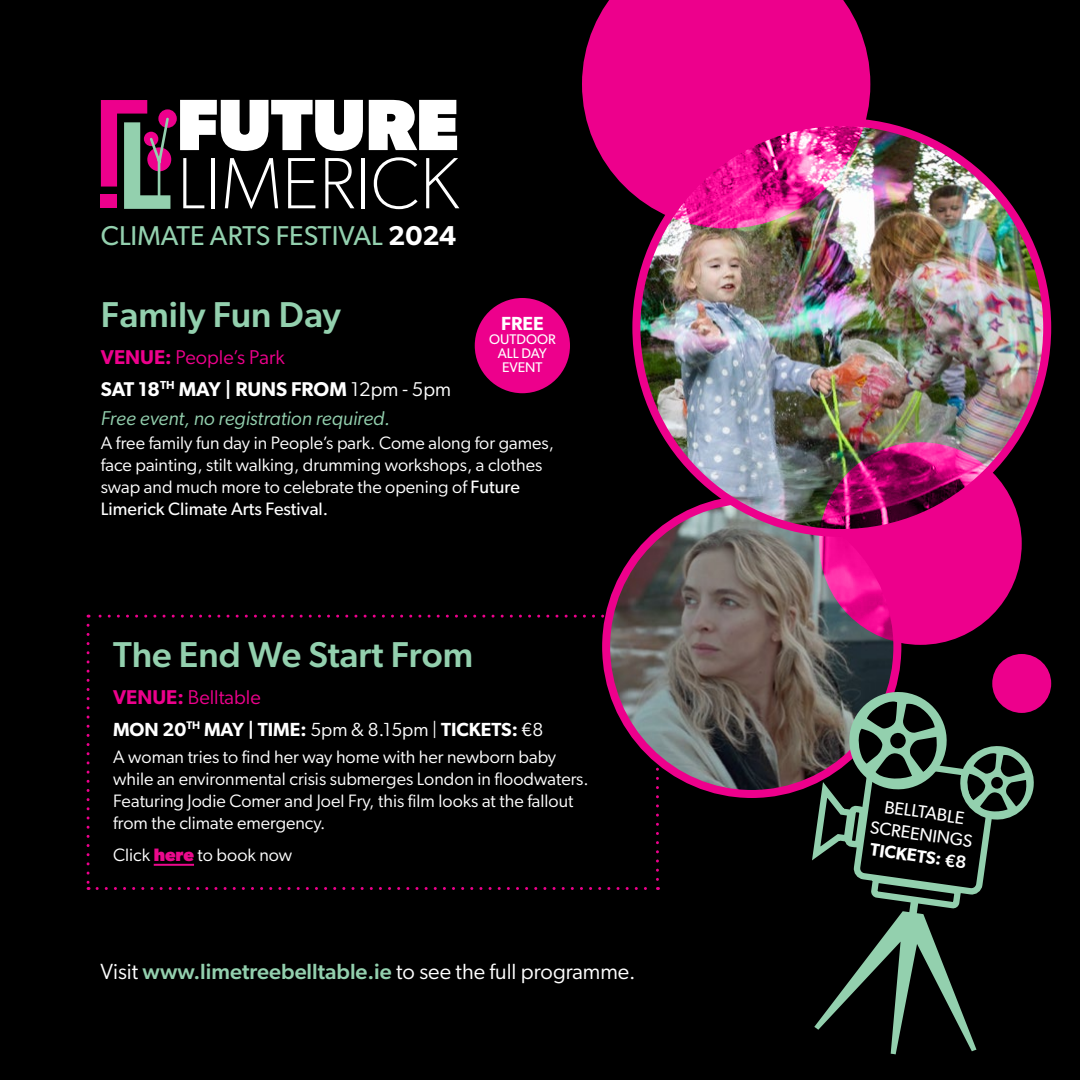
<style>
.page{position:relative;width:1080px;height:1080px;background:#000}
.page>*{position:absolute;margin:0;border:0;box-sizing:border-box;transform-origin:0 0}
.t1{font:500 36px "Gibson";color:#93d0ae}
.t2{font:27.3px "Gibson";color:#93d0ae}
.t3{font:22px "Gibson";color:#fff}
.t4{font:600 20px/32px "Gibson";color:#fff}
.t5{font:italic 20px "Gibson";color:#93d0ae}
.t6{font:20px "Gibson";color:#ed008c}
.t7{font:600 19px "Gibson";color:#fff}
.t8{font:18px/22px "Gibson";color:#fff}
.t9{font:17.8px/22.1px "Gibson";color:#fff;text-align:center}
.t10{font:14px/14px "Gibson";color:#fff;text-align:center}
.s1{font-weight:600;color:#fff}
.s2{color:#ed008c}
.s3{font-weight:400;color:#ed008c}
.s4{font-weight:400}
.s5{font-style:inherit}
.s6{font-weight:600}
.s7{font-weight:700;color:#ec098d}
.s8{font-weight:500;color:#93d0ae}
.s9{font-weight:500}
</style>
<div class="page">
<svg style="left:183px;top:158px;width:21px;height:50px"></svg>
<hr style="left:211px;top:158px;width:4px;height:50px;background:#fff">
<svg style="left:225px;top:158px;width:53px;height:51px"></svg>
<svg style="left:288px;top:158px;width:27px;height:50px"></svg>
<svg style="left:325px;top:158px;width:29px;height:50px"></svg>
<hr style="left:361px;top:158px;width:3px;height:50px;background:#fff">
<svg style="left:374px;top:157px;width:44px;height:52px"></svg>
<svg style="left:426px;top:158px;width:33px;height:50px"></svg>
<svg style="left:180px;top:100px;width:183px;height:51px"></svg>
<svg style="left:369px;top:100px;width:88px;height:50px;background:#d7d7d7"></svg>
<svg style="left:158px;top:109px;width:19px;height:19px"></svg>
<svg style="left:101px;top:100px;width:70px;height:109px"></svg>
<div style="left:475px;top:298px;width:95px;height:95px;background:#ed008c;border-radius:50%"></div>
<hr style="left:154px;top:864px;width:40px;height:2px;background:#ec098d">
<svg style="left:87px;top:625px;width:3px;height:265px"></svg>
<svg style="left:97px;top:887px;width:561px;height:3px"></svg>
<svg style="left:656px;top:795px;width:3px;height:84px"></svg>
<svg style="left:88px;top:615px;width:517px;height:3px"></svg>
<img style="left:606px;top:500px;width:291px;height:294px">
<img style="left:636px;top:122px;width:411px;height:411px;border-radius:205px">
<svg style="left:582px;top:0;width:288px;height:228px;background:#cf1281"></svg>
<svg style="left:819px;top:442px;width:203px;height:203px;background:#d70782"></svg>
<svg style="left:807px;top:689px;width:229px;height:365px"></svg>
<div style="left:992px;top:654px;width:59px;height:59px;background:#ed008c;border-radius:50%"></div>
<h2 class="t2" style="left:101px;top:220px;width:357px">CLIMATE ARTS FESTIVAL <span class="s1">2024</span></h2>
<h1 class="t1" style="left:101px;top:293px;width:242px">Family Fun Day</h1>
<p class="t4" style="left:101px;top:340px;width:352px"><span class="s2">VENUE:</span> <span class="s3">People’s Park<br></span>SAT 18<sup>TH</sup> MAY | RUNS FROM <span class="s4">12pm - 5pm</span></p>
<p class="t5" style="left:101px;top:406px;width:291px">Free event, no registration required.</p>
<p class="t8" style="left:101px;top:431px;width:455px">A free family fun day in People’s park. Come along for games, face painting, stilt walking, drumming workshops, a clothes swap and much more to celebrate the opening of <span class="s5">Future Limerick Climate Arts Festival.</span></p>
<p class="t7" style="left:501px;top:312px;width:44px">FREE</p>
<p class="t10" style="left:489px;top:332px;width:68px">OUTDOOR<br>ALL DAY<br>EVENT</p>
<h1 class="t1" style="left:113px;top:633px;width:362px">The End We Start From</h1>
<p class="t6" style="left:113px;top:685px;width:149px"><span class="s6">VENUE:</span> Belltable</p>
<p class="t7" style="left:113px;top:718px;width:432px">MON 20<sup>TH</sup> MAY | TIME: <span class="s4">5pm &amp; 8.15pm |</span> TICKETS: <span class="s4">€8</span></p>
<p class="t8" style="left:113px;top:745px;width:477px">A woman tries to find her way home with her newborn baby while an environmental crisis submerges London in floodwaters.<br>Featuring Jodie Comer and Joel Fry, this film looks at the fallout from the climate emergency.</p>
<p class="t8" style="left:113px;top:843px;width:180px">Click <span class="s7">here</span> to book now</p>
<p class="t3" style="left:100px;top:958px;width:537px">Visit <span class="s8">www.limetreebelltable.ie</span> to see the full programme.</p>
<p class="t9" style="left:875px;top:794px;width:105px;rotate:8deg">BELLTABLE<br>SCREENINGS<br><span class="s6">TICKETS:</span> <span class="s9">€8</span></p>
</div>
